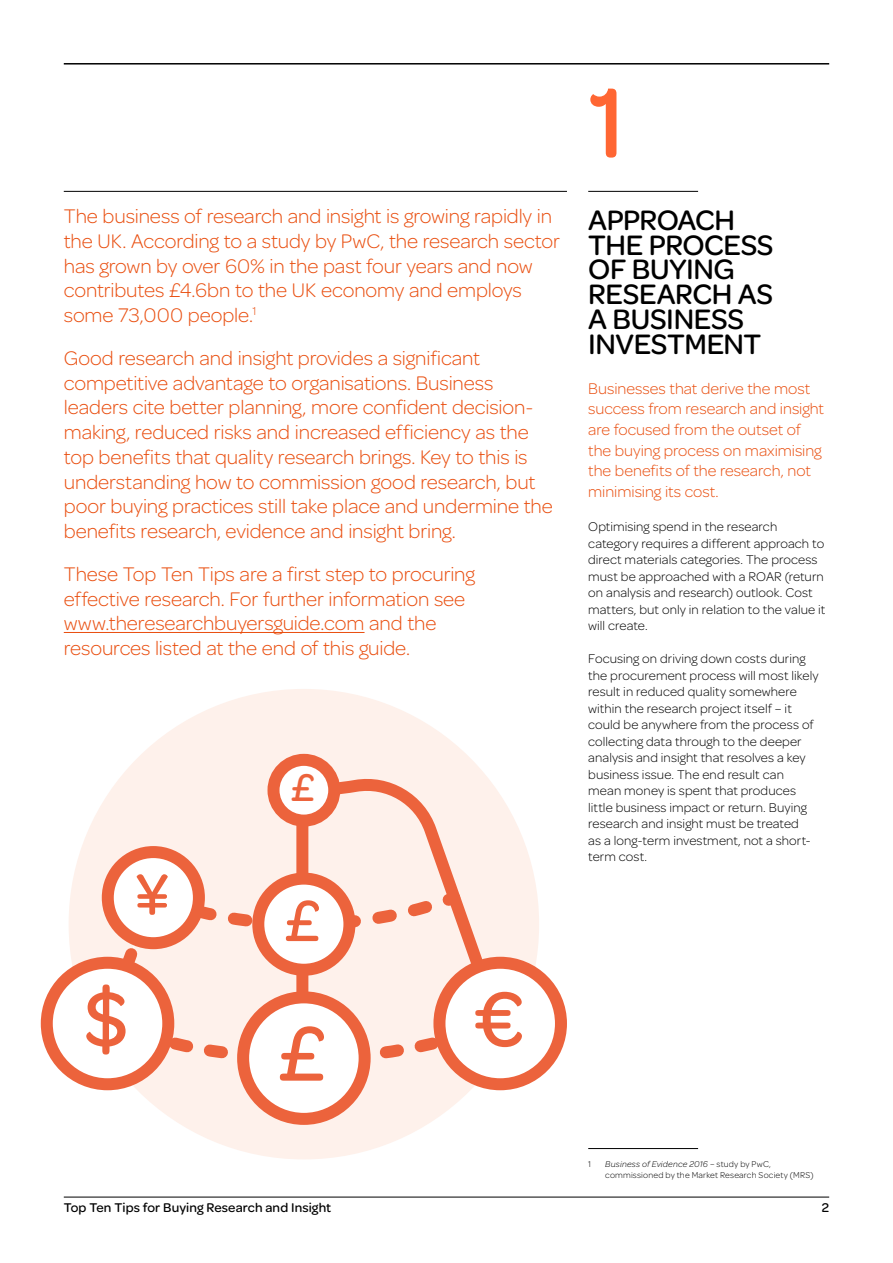
<style>
.page{position:relative;width:893px;height:1263px;background:#fff}
.page>*{position:absolute;margin:0;border:0;box-sizing:border-box;transform-origin:0 0}
.t1{font:500 105px "Omnes";color:#f63}
.t2{font:500 82.35px "Omnes";color:#ec633c}
.t3{font:500 61.8px "Omnes";color:#ec633c}
.t4{font:500 41.25px "Omnes";color:#ec633c}
.t5{font:500 30px/24.8px "Omnes";letter-spacing:-.015em;color:#000}
.t6{font:300 21px/24.8px "Omnes";letter-spacing:-.005em;color:#e94e0f}
.t7{font:300 16.5px/20.7px "Omnes";color:#e94e0f}
.t8{font:300 13.5px/16.5px "Omnes";letter-spacing:.005em;color:#000}
.t9{font:500 13.5px "Omnes";letter-spacing:.005em;color:#000}
.t10{font:300 9px/10.5px "Omnes";letter-spacing:.02em;color:#000}
.s1{font-style:italic}
</style>
<div class="page">
<hr style="left:64px;top:632px;width:301px;height:1px;background:#e94e0f">
<hr style="left:588px;top:191px;width:110px;height:1px;background:#000">
<hr style="left:588px;top:1148px;width:110px;height:1px;background:#000">
<hr style="left:64px;top:191px;width:503px;height:1px;background:#000">
<div style="left:69px;top:689px;width:470px;height:470px;background:#fef1eb;border-radius:50%"></div>
<svg style="left:292px;top:766px;width:222px;height:115px"></svg>
<div style="left:296px;top:790px;width:12px;height:268px;background:#ec633c"></div>
<svg style="left:82px;top:881px;width:461px;height:189px"></svg>
<div style="left:108px;top:852px;width:91px;height:91px;background:#fff;border-radius:50%"></div>
<div style="left:102px;top:846px;width:103px;height:103px;border:12px solid #ec633c;border-radius:50%"></div>
<div style="left:47px;top:963px;width:121px;height:121px;background:#fff;border-radius:50%"></div>
<div style="left:41px;top:957px;width:133px;height:133px;border:12px solid #ec633c;border-radius:50%"></div>
<svg style="left:258px;top:878px;width:91px;height:92px;background:#fce9e4"></svg>
<div style="left:252px;top:872px;width:103px;height:104px;border:12px solid #ec633c;border-radius:50%"></div>
<svg style="left:273px;top:760px;width:61px;height:60px;background:#fce7e1"></svg>
<div style="left:267px;top:754px;width:73px;height:72px;border:12px solid #ec633c;border-radius:50%"></div>
<div style="left:243px;top:997px;width:122px;height:122px;background:#fff;border-radius:50%"></div>
<div style="left:237px;top:991px;width:134px;height:134px;border:12px solid #ec633c;border-radius:50%"></div>
<div style="left:439px;top:963px;width:122px;height:121px;background:#fff;border-radius:50%"></div>
<div style="left:433px;top:957px;width:134px;height:133px;border:12px solid #ec633c;border-radius:50%"></div>
<hr style="left:64px;top:1197px;width:765px;height:1px;background:#000">
<hr style="left:64px;top:63px;width:765px;height:2px;background:#000">
<p class="t6" style="left:64px;top:203px;width:498px">The business of research and insight is growing rapidly in the UK. According to a study by PwC, the research sector has grown by over 60% in the past four years and now contributes £4.6bn to the UK economy and employs some 73,000 people.<sup>1</sup></p>
<p class="t6" style="left:64px;top:345px;width:491px">Good research and insight provides a significant competitive advantage to organisations. Business leaders cite better planning, more confident decision&shy;making, reduced risks and increased efficiency as the top benefits that quality research brings. Key to this is understanding how to commission good research, but poor buying practices still take place and undermine the benefits research, evidence and insight bring.</p>
<p class="t6" style="left:64px;top:561px;width:413px">These Top Ten Tips are a first step to procuring effective research. For further information see www.theresearchbuyersguide.com and the resources listed at the end of this guide.</p>
<h3 class="t3" style="left:134px;top:851px;width:38px">¥</h3>
<h2 class="t2" style="left:83px;top:962px;width:47px">$</h2>
<h3 class="t4" style="left:291px;top:759px;width:25px">£</h3>
<h3 class="t3" style="left:285px;top:878px;width:37px">£</h3>
<h2 class="t2" style="left:279px;top:996px;width:49px">£</h2>
<h2 class="t2" style="left:473px;top:962px;width:53px">€</h2>
<h1 class="t1" style="left:588px;top:49px;width:40px">1</h1>
<h3 class="t5" style="left:588px;top:206px;width:187px">APPROACH<br>THE PROCESS<br>OF BUYING<br>RESEARCH AS<br>A BUSINESS<br>INVESTMENT</h3>
<p class="t7" style="left:588px;top:377px;width:237px">Businesses that derive the most success from research and insight are focused from the outset of the buying process on maximising the benefits of the research, not minimising its cost.</p>
<p class="t8" style="left:588px;top:518px;width:239px">Optimising spend in the research category requires a different approach to direct materials categories. The process must be approached with a ROAR (return on analysis and research) outlook. Cost matters, but only in relation to the value it will create.</p>
<p class="t8" style="left:588px;top:650px;width:232px">Focusing on driving down costs during the procurement process will most likely result in reduced quality somewhere within the research project itself – it could be anywhere from the process of collecting data through to the deeper analysis and insight that resolves a key business issue. The end result can mean money is spent that produces little business impact or return. Buying research and insight must be treated<br>as a long-term investment, not a short&shy;term cost.</p>
<p class="t10" style="left:588px;top:1159px;width:5px">1</p>
<p class="t10" style="left:605px;top:1159px;width:210px"><span class="s1">Business of Evidence 2016</span> – study by PwC, commissioned by the Market Research Society (MRS)</p>
<p class="t9" style="left:64px;top:1198px;width:269px">Top Ten Tips for Buying Research and Insight</p>
<p class="t9" style="left:822px;top:1198px;width:9px">2</p>
</div>
